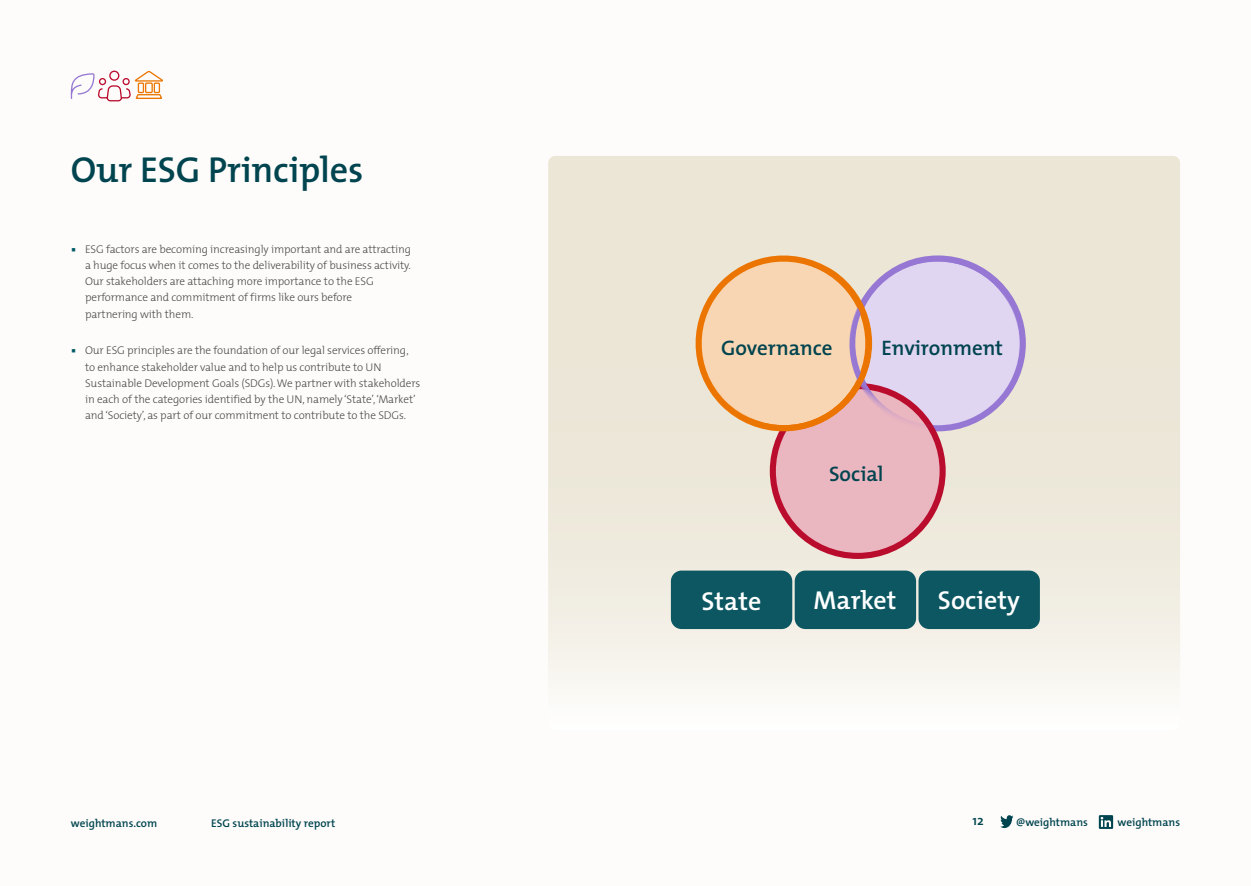
<style>
.page{position:relative;width:1251px;height:886px;background:#fff}
.page>*{position:absolute;margin:0;border:0;box-sizing:border-box;transform-origin:0 0}
.t1{font:600 36.25px "The Mix";letter-spacing:-.005em;color:#00444f}
.t2{font:600 26px "The Mix";color:#fff}
.t3{font:600 21px "The Mix";color:#00444f}
.t4{font:600 13.75px "The Mix";color:#00444f}
.t5{font:300 11.25px/16.2px "The Mix";letter-spacing:-.01em;color:#4a4a49}
.t6{font:600 11.25px "The Mix";color:#00444f}
.s1{font-family:"Lucida Sans Unicode";font-weight:400;color:#005965}
</style>
<div class="page">
<svg style="left:1099px;top:815px;width:14px;height:14px"></svg>
<svg style="left:1000px;top:815px;width:13px;height:13px"></svg>
<svg style="left:70px;top:70px;width:93px;height:32px"></svg>
<svg style="left:548px;top:156px;width:632px;height:539px"></svg>
<div style="left:773px;top:386px;width:169px;height:170px;background:#eab6c0;border-radius:50%"></div>
<div style="left:770px;top:383px;width:176px;height:176px;border:6px solid #ba0d2e;border-radius:50%"></div>
<div style="left:671px;top:570px;width:121px;height:59px;background:#0c5761;border-radius:11px"></div>
<div style="left:795px;top:570px;width:121px;height:59px;background:#0c5761;border-radius:11px"></div>
<div style="left:918px;top:570px;width:122px;height:59px;background:#0c5761;border-radius:11px"></div>
<svg style="left:682px;top:248px;width:358px;height:198px"></svg>
<div style="left:696px;top:255px;width:176px;height:176px;border:6px solid #eb7500;border-radius:50%"></div>
<h1 class="t1" style="left:71px;top:140px;width:294px">Our ESG Principles</h1>
<p class="t5" style="left:85px;top:240px;width:328px;text-indent:-14px"><span class="s1">▪</span> ESG factors are becoming increasingly important and are attracting a huge focus when it comes to the deliverability of business activity.<br>Our stakeholders are attaching more importance to the ESG performance and commitment of firms like ours before<br>partnering with them.</p>
<p class="t5" style="left:85px;top:342px;width:337px;text-indent:-14px"><span class="s1">▪</span> Our ESG principles are the foundation of our legal services offering, to enhance stakeholder value and to help us contribute to UN Sustainable Development Goals (SDGs). We partner with stakeholders in each of the categories identified by the UN, namely ‘State’, ‘Market’ and ‘Society’, as part of our commitment to contribute to the SDGs.</p>
<h3 class="t3" style="left:721px;top:331px;width:113px">Governance</h3>
<h3 class="t3" style="left:881px;top:331px;width:123px">Environment</h3>
<h3 class="t3" style="left:829px;top:457px;width:56px">Social</h3>
<h2 class="t2" style="left:701px;top:579px;width:61px">State</h2>
<h2 class="t2" style="left:813px;top:579px;width:85px">Market</h2>
<h2 class="t2" style="left:938px;top:579px;width:83px">Society</h2>
<p class="t6" style="left:71px;top:813px;width:88px">weightmans.com</p>
<p class="t6" style="left:211px;top:813px;width:125px">ESG sustainability report</p>
<p class="t4" style="left:972px;top:809px;width:13px">12</p>
<p class="t6" style="left:1016px;top:813px;width:73px">@weightmans</p>
<p class="t6" style="left:1117px;top:813px;width:64px">weightmans</p>
</div>
